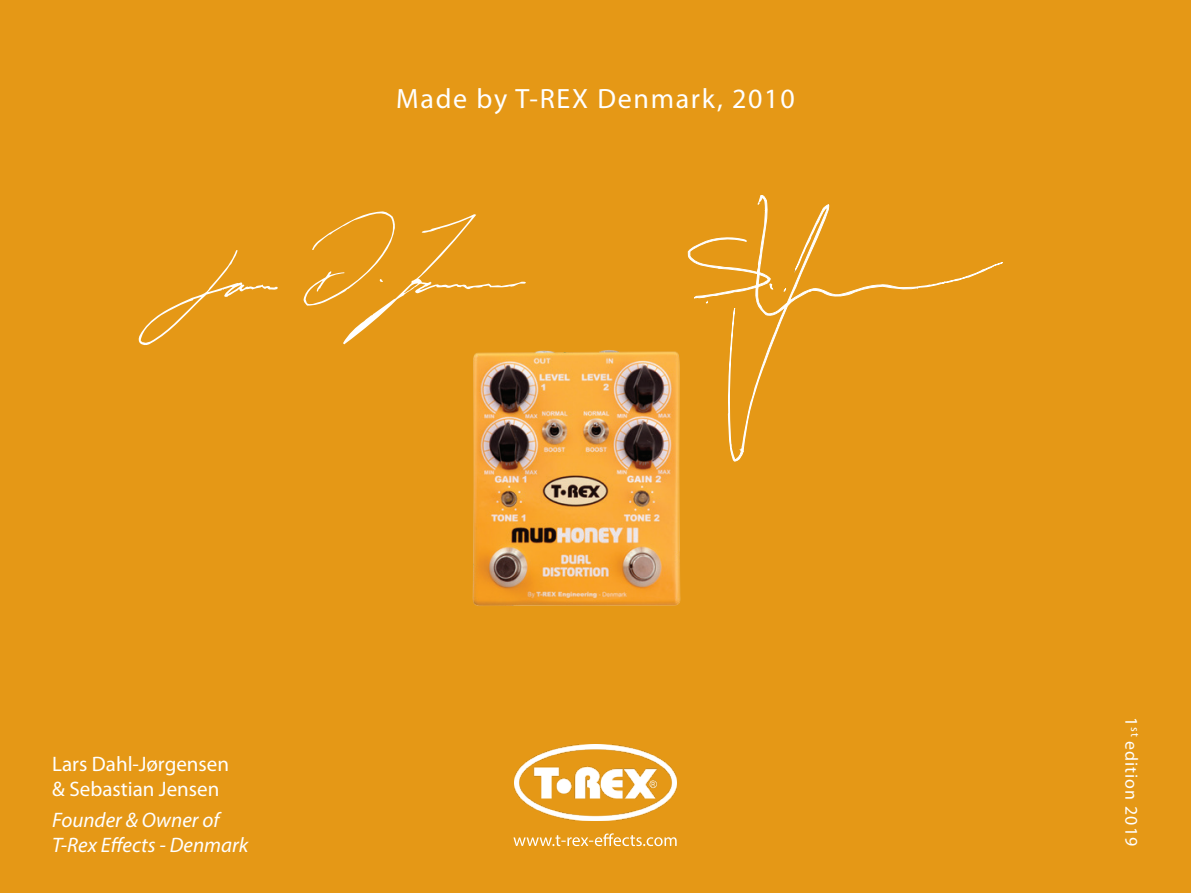
<style>
.page{position:relative;width:1191px;height:893px;background:#e59816}
.page>*{position:absolute;margin:0;border:0;box-sizing:border-box;transform-origin:0 0}
.t1{font:28px "Myriad Pro";letter-spacing:.06em;color:#fff}
.t2{font:italic 21px "Myriad Pro";color:#fff}
.t3{font:21px "Myriad Pro";color:#fff}
.t4{font:17.85px "Myriad Pro";letter-spacing:.06em;color:#fff}
</style>
<div class="page">
<img style="left:472px;top:350px;width:209px;height:256px">
<svg style="left:688px;top:195px;width:231px;height:266px"></svg>
<svg style="left:757px;top:202px;width:3px;height:4px"></svg>
<svg style="left:914px;top:261px;width:89px;height:27px"></svg>
<svg style="left:769px;top:283px;width:4px;height:7px"></svg>
<svg style="left:783px;top:287px;width:3px;height:5px"></svg>
<svg style="left:303px;top:211px;width:223px;height:134px"></svg>
<svg style="left:138px;top:250px;width:140px;height:95px"></svg>
<svg style="left:513px;top:833px;width:163px;height:13px"></svg>
<img style="left:514px;top:745px;width:162px;height:75px">
<p class="t1" style="left:396px;top:83px;width:400px">Made by T-REX Denmark, 2010</p>
<p class="t3" style="left:52px;top:752px;width:178px">Lars Dahl-Jørgensen</p>
<p class="t3" style="left:52px;top:777px;width:169px">&amp; Sebastian Jensen</p>
<p class="t2" style="left:52px;top:807px;width:168px">Founder &amp; Owner of</p>
<p class="t2" style="left:52px;top:832px;width:198px">T-Rex Effects - Denmark</p>
<p class="t4" style="left:1141px;top:717px;width:130px;rotate:90deg">1<sup>st</sup> edition 2019</p>
</div>
